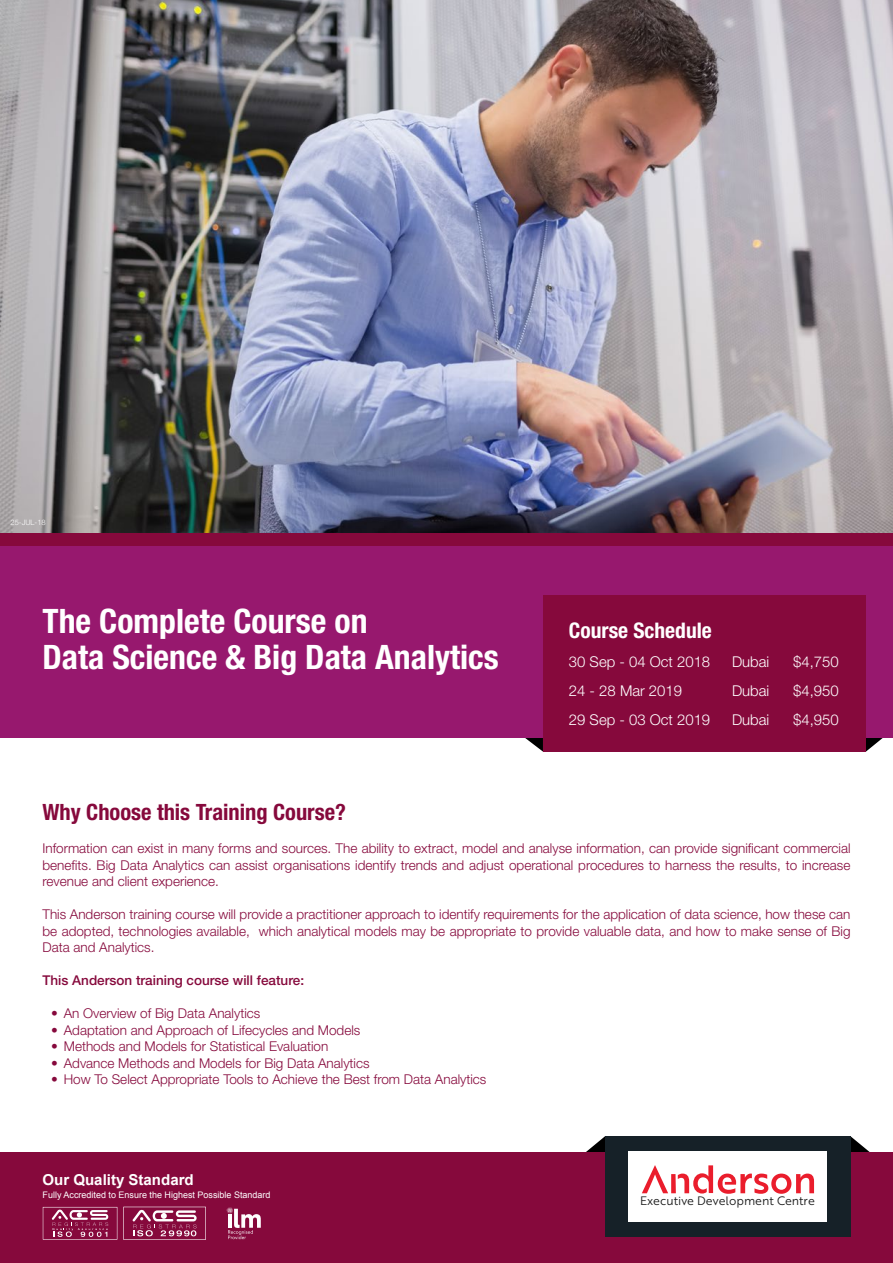
<style>
.page{position:relative;width:893px;height:1263px;background:#fff}
.page>*{position:absolute;margin:0;border:0;box-sizing:border-box;transform-origin:0 0}
.t1{font:700 condensed 33.75px/36.2px "Helvetica Neue LT Std";color:#fff}
.t2{font:700 condensed 22.5px "Helvetica Neue LT Std";color:#86093c}
.t3{font:700 condensed 21.45px "Helvetica Neue LT Std";color:#fff}
.t4{font:700 15px "Arial";color:#fff}
.t5{font:300 14.85px "Helvetica Neue LT Std";color:#fff}
.t6{font:300 13.5px/16.5px "Helvetica Neue LT Std";color:#86093c;text-align:justify}
.t7{font:500 13.5px "Helvetica Neue LT Std";color:#86093c}
.t8{font:11.85px "Brother 1816 Book";color:#1a1a1a}
.t9{font:9px "Arial";color:#fff}
.t10{font:300 7.5px "Helvetica Neue LT Std";color:#fff}
</style>
<div class="page">
<img style="left:0;top:0;width:893px;height:533px">
<svg style="left:525px;top:738px;width:18px;height:14px"></svg>
<svg style="left:866px;top:738px;width:17px;height:14px"></svg>
<div style="left:0;top:539px;width:893px;height:199px;background:#97186e"></div>
<div style="left:0;top:533px;width:893px;height:13px;background:#86093c"></div>
<div style="left:543px;top:595px;width:323px;height:157px;background:#86093c"></div>
<svg style="left:586px;top:1136px;width:19px;height:16px"></svg>
<svg style="left:850px;top:1136px;width:20px;height:16px"></svg>
<div style="left:0;top:1152px;width:893px;height:111px;background:#86093c"></div>
<div style="left:605px;top:1136px;width:245px;height:101px;background:#162128"></div>
<svg style="left:43px;top:1207px;width:74px;height:32px"></svg>
<svg style="left:123px;top:1207px;width:83px;height:33px"></svg>
<svg style="left:227px;top:1207px;width:34px;height:32px"></svg>
<div style="left:628px;top:1151px;width:199px;height:71px;background:#fff"></div>
<svg style="left:642px;top:1165px;width:26px;height:28px"></svg>
<div style="left:671px;top:1174px;width:5px;height:19px;background:#ea1d2c"></div>
<svg style="left:678px;top:1165px;width:136px;height:29px"></svg>
<p class="t10" style="left:11px;top:518px;width:37px">25-JUL-18</p>
<h1 class="t1" style="left:43px;top:603px;width:458px">The Complete Course on<br>Data Science &amp; Big Data Analytics</h1>
<h3 class="t3" style="left:569px;top:617px;width:144px">Course Schedule</h3>
<p class="t5" style="left:569px;top:652px;width:143px">30 Sep - 04 Oct 2018</p>
<p class="t5" style="left:732px;top:652px;width:39px">Dubai</p>
<p class="t5" style="left:793px;top:652px;width:47px">$4,750</p>
<p class="t5" style="left:569px;top:681px;width:115px">24 - 28 Mar 2019</p>
<p class="t5" style="left:732px;top:681px;width:39px">Dubai</p>
<p class="t5" style="left:793px;top:681px;width:47px">$4,950</p>
<p class="t5" style="left:569px;top:710px;width:143px">29 Sep - 03 Oct 2019</p>
<p class="t5" style="left:732px;top:710px;width:39px">Dubai</p>
<p class="t5" style="left:793px;top:710px;width:47px">$4,950</p>
<h2 class="t2" style="left:43px;top:798px;width:305px">Why Choose this Training Course?</h2>
<p class="t6" style="left:43px;top:840px;width:809px">Information can exist in many forms and sources. The ability to extract, model and analyse information, can provide significant commercial benefits. Big Data Analytics can assist organisations identify trends and adjust operational procedures to harness the results, to increase revenue and client experience.</p>
<p class="t6" style="left:43px;top:906px;width:809px">This Anderson training course will provide a practitioner approach to identify requirements for the application of data science, how these can be adopted, technologies available, which analytical models may be appropriate to provide valuable data, and how to make sense of Big Data and Analytics.</p>
<p class="t7" style="left:43px;top:972px;width:263px">This Anderson training course will feature:</p>
<p class="t6" style="left:51px;top:1005px;width:211px">• An Overview of Big Data Analytics</p>
<p class="t6" style="left:51px;top:1021px;width:311px">• Adaptation and Approach of Lifecycles and Models</p>
<p class="t6" style="left:51px;top:1038px;width:279px">• Methods and Models for Statistical Evaluation</p>
<p class="t6" style="left:51px;top:1054px;width:320px">• Advance Methods and Models for Big Data Analytics</p>
<p class="t6" style="left:51px;top:1071px;width:437px">• How To Select Appropriate Tools to Achieve the Best from Data Analytics</p>
<p class="t4" style="left:43px;top:1170px;width:153px">Our Quality Standard</p>
<p class="t9" style="left:43px;top:1188px;width:230px">Fully Accredited to Ensure the Highest Possible Standard</p>
<p class="t8" style="left:640px;top:1192px;width:176px">Executive Development Centre</p>
</div>
